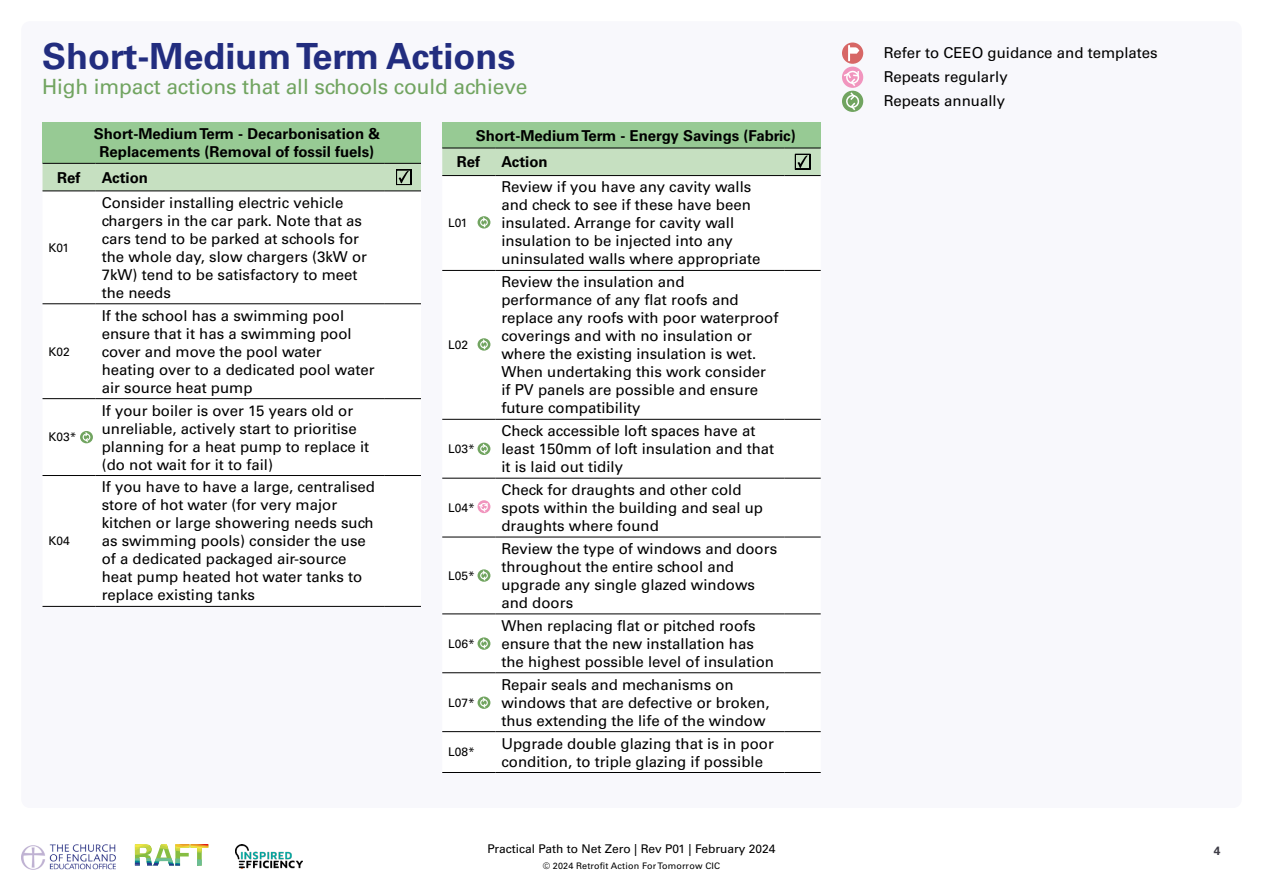
<style>
.page{position:relative;width:1263px;height:893px;background:#fff}
.page>*{position:absolute;margin:0;border:0;box-sizing:border-box;transform-origin:0 0}
.t1{font:700 36px "Univers LT Std";color:#222d7f}
.t2{font:21px "Univers LT Std";letter-spacing:-.005em;color:#71a460}
.t3{font:15px/18px "Univers LT Std";color:#000}
.t4{font:700 15px/18px "Univers LT Std";color:#000;text-align:center}
.t5{font:12px "Univers LT Std";color:#000}
.t6{font:700 12px "Univers LT Std";color:#3e3d47}
.t7{font:9px "Univers LT Std";letter-spacing:.02em;color:#000}
</style>
<div class="page">
<div style="left:21px;top:21px;width:1221px;height:787px;background:#f8f8fc;border-radius:9px"></div>
<svg style="left:135px;top:844px;width:73px;height:22px"></svg>
<img style="left:22px;top:844px;width:94px;height:26px">
<img style="left:236px;top:844px;width:66px;height:25px">
<div style="left:43px;top:122px;width:378px;height:41px;background:#97ca94"></div>
<svg style="left:43px;top:303px;width:378px;height:303px"></svg>
<hr style="left:385px;top:191px;width:36px;height:1px;background:#000">
<hr style="left:385px;top:304px;width:36px;height:1px;background:#000">
<hr style="left:385px;top:398px;width:36px;height:1px;background:#000">
<hr style="left:385px;top:475px;width:36px;height:1px;background:#000">
<hr style="left:385px;top:606px;width:36px;height:1px;background:#000">
<hr style="left:43px;top:191px;width:53px;height:1px;background:#000">
<hr style="left:96px;top:191px;width:289px;height:1px;background:#000">
<hr style="left:43px;top:304px;width:53px;height:1px;background:#000">
<hr style="left:96px;top:304px;width:289px;height:1px;background:#000">
<hr style="left:43px;top:398px;width:53px;height:1px;background:#000">
<hr style="left:96px;top:398px;width:289px;height:1px;background:#000">
<hr style="left:43px;top:475px;width:53px;height:1px;background:#000">
<hr style="left:96px;top:475px;width:289px;height:1px;background:#000">
<hr style="left:43px;top:606px;width:53px;height:1px;background:#000">
<hr style="left:96px;top:606px;width:289px;height:1px;background:#000">
<svg style="left:43px;top:163px;width:378px;height:28px"></svg>
<div style="left:442px;top:122px;width:379px;height:26px;background:#97ca94"></div>
<svg style="left:442px;top:176px;width:379px;height:557px"></svg>
<hr style="left:784px;top:270px;width:37px;height:1px;background:#000">
<hr style="left:784px;top:419px;width:37px;height:1px;background:#000">
<hr style="left:784px;top:478px;width:37px;height:1px;background:#000">
<hr style="left:784px;top:537px;width:37px;height:1px;background:#000">
<hr style="left:784px;top:614px;width:37px;height:1px;background:#000">
<hr style="left:784px;top:672px;width:37px;height:1px;background:#000">
<hr style="left:784px;top:731px;width:37px;height:1px;background:#000">
<hr style="left:784px;top:772px;width:37px;height:1px;background:#000">
<hr style="left:442px;top:270px;width:53px;height:1px;background:#000">
<hr style="left:495px;top:270px;width:289px;height:1px;background:#000">
<hr style="left:442px;top:419px;width:53px;height:1px;background:#000">
<hr style="left:495px;top:419px;width:289px;height:1px;background:#000">
<hr style="left:442px;top:478px;width:53px;height:1px;background:#000">
<hr style="left:495px;top:478px;width:289px;height:1px;background:#000">
<hr style="left:442px;top:537px;width:53px;height:1px;background:#000">
<hr style="left:495px;top:537px;width:289px;height:1px;background:#000">
<hr style="left:442px;top:614px;width:53px;height:1px;background:#000">
<hr style="left:495px;top:614px;width:289px;height:1px;background:#000">
<hr style="left:442px;top:672px;width:53px;height:1px;background:#000">
<hr style="left:495px;top:672px;width:289px;height:1px;background:#000">
<hr style="left:442px;top:731px;width:53px;height:1px;background:#000">
<hr style="left:495px;top:731px;width:289px;height:1px;background:#000">
<hr style="left:442px;top:772px;width:53px;height:1px;background:#000">
<hr style="left:495px;top:772px;width:289px;height:1px;background:#000">
<svg style="left:442px;top:148px;width:379px;height:28px"></svg>
<svg style="left:477px;top:500px;width:13px;height:13px"></svg>
<svg style="left:477px;top:502px;width:11px;height:11px"></svg>
<div style="left:842px;top:43px;width:21px;height:21px;background:#d76766;border-radius:50%"></div>
<svg style="left:848px;top:45px;width:11px;height:16px"></svg>
<div style="left:842px;top:91px;width:21px;height:21px;background:#71a460;border-radius:50%"></div>
<div style="left:842px;top:67px;width:21px;height:21px;background:#f195be;border-radius:50%"></div>
<svg style="left:842px;top:69px;width:18px;height:43px"></svg>
<svg style="left:80px;top:431px;width:13px;height:12px"></svg>
<div style="left:82px;top:433px;width:9px;height:8px;border:1px solid #fff;border-radius:50%"></div>
<svg style="left:84px;top:431px;width:5px;height:12px"></svg>
<svg style="left:477px;top:216px;width:13px;height:13px"></svg>
<div style="left:480px;top:219px;width:8px;height:7px;border:1px solid #fff;border-radius:50%"></div>
<svg style="left:481px;top:216px;width:6px;height:13px"></svg>
<svg style="left:477px;top:338px;width:13px;height:13px"></svg>
<div style="left:480px;top:341px;width:8px;height:7px;border:1px solid #fff;border-radius:50%"></div>
<svg style="left:481px;top:338px;width:6px;height:13px"></svg>
<svg style="left:477px;top:443px;width:13px;height:12px"></svg>
<div style="left:480px;top:445px;width:8px;height:8px;border:1px solid #fff;border-radius:50%"></div>
<svg style="left:481px;top:442px;width:6px;height:13px"></svg>
<svg style="left:477px;top:569px;width:13px;height:13px"></svg>
<div style="left:480px;top:572px;width:8px;height:7px;border:1px solid #fff;border-radius:50%"></div>
<svg style="left:481px;top:569px;width:6px;height:13px"></svg>
<svg style="left:477px;top:637px;width:13px;height:13px"></svg>
<div style="left:480px;top:640px;width:8px;height:7px;border:1px solid #fff;border-radius:50%"></div>
<svg style="left:481px;top:637px;width:6px;height:13px"></svg>
<svg style="left:477px;top:696px;width:13px;height:13px"></svg>
<div style="left:480px;top:699px;width:8px;height:8px;border:1px solid #fff;border-radius:50%"></div>
<svg style="left:481px;top:696px;width:6px;height:13px"></svg>
<h1 class="t1" style="left:42px;top:35px;width:475px">Short-Medium Term Actions</h1>
<h2 class="t2" style="left:42px;top:74px;width:487px">High impact actions that all schools could achieve</h2>
<p class="t4" style="left:94px;top:125px;width:288px">Short-Medium Term - Decarbonisation &amp;<br>Replacements (Removal of fossil fuels)</p>
<p class="t4" style="left:57px;top:168px;width:25px">Ref</p>
<p class="t4" style="left:102px;top:168px;width:48px">Action</p>
<p class="t5" style="left:49px;top:240px;width:22px">K01</p>
<p class="t5" style="left:49px;top:344px;width:23px">K02</p>
<p class="t5" style="left:49px;top:430px;width:30px">K03*</p>
<p class="t5" style="left:49px;top:534px;width:23px">K04</p>
<p class="t3" style="left:102px;top:194px;width:267px">Consider installing electric vehicle chargers in the car park. Note that as cars tend to be parked at schools for the whole day, slow chargers (3kW or<br>7kW) tend to be satisfactory to meet the needs</p>
<p class="t3" style="left:102px;top:306px;width:274px">If the school has a swimming pool ensure that it has a swimming pool cover and move the pool water heating over to a dedicated pool water air source heat pump</p>
<p class="t3" style="left:102px;top:401px;width:269px">If your boiler is over 15 years old or unreliable, actively start to prioritise planning for a heat pump to replace it (do not wait for it to fail)</p>
<p class="t3" style="left:102px;top:478px;width:275px">If you have to have a large, centralised store of hot water (for very major kitchen or large showering needs such as swimming pools) consider the use of a dedicated packaged air-source heat pump heated hot water tanks to replace existing tanks</p>
<p class="t4" style="left:457px;top:122px;width:340px;line-height:26.5px;text-align:left;text-indent:19px">Short-Medium Term - Energy Savings (Fabric)<br>Ref</p>
<p class="t4" style="left:501px;top:153px;width:48px">Action</p>
<p class="t5" style="left:448px;top:216px;width:21px">L01</p>
<p class="t5" style="left:448px;top:338px;width:22px">L02</p>
<p class="t5" style="left:448px;top:442px;width:28px">L03*</p>
<p class="t5" style="left:448px;top:501px;width:28px">L04*</p>
<p class="t5" style="left:448px;top:568px;width:28px">L05*</p>
<p class="t5" style="left:448px;top:636px;width:28px">L06*</p>
<p class="t5" style="left:448px;top:695px;width:28px">L07*</p>
<p class="t3" style="left:501px;top:178px;width:260px">Review if you have any cavity walls and check to see if these have been insulated. Arrange for cavity wall insulation to be injected into any uninsulated walls where appropriate</p>
<p class="t3" style="left:501px;top:273px;width:278px">Review the insulation and performance of any flat roofs and replace any roofs with poor waterproof coverings and with no insulation or where the existing insulation is wet.<br>When undertaking this work consider if PV panels are possible and ensure future compatibility</p>
<p class="t3" style="left:501px;top:422px;width:274px">Check accessible loft spaces have at least 150mm of loft insulation and that it is laid out tidily</p>
<p class="t3" style="left:501px;top:481px;width:263px">Check for draughts and other cold spots within the building and seal up draughts where found</p>
<p class="t3" style="left:501px;top:540px;width:277px">Review the type of windows and doors throughout the entire school and upgrade any single glazed windows and doors</p>
<p class="t3" style="left:501px;top:616px;width:274px">When replacing flat or pitched roofs ensure that the new installation has the highest possible level of insulation</p>
<p class="t3" style="left:501px;top:675px;width:270px">Repair seals and mechanisms on windows that are defective or broken, thus extending the life of the window</p>
<p class="t5" style="left:448px;top:745px;width:28px">L08*</p>
<p class="t3" style="left:501px;top:734px;width:274px">Upgrade double glazing that is in poor condition, to triple glazing if possible</p>
<p class="t5" style="left:487px;top:841px;width:289px">Practical Path to Net Zero | Rev P01 | February 2024</p>
<p class="t7" style="left:543px;top:861px;width:179px">© 2024 Retrofit Action For Tomorrow CIC</p>
<p class="t3" style="left:884px;top:40px;width:275px;line-height:24.2px">Refer to CEEO guidance and templates<br>Repeats regularly<br>Repeats annually</p>
<p class="t6" style="left:1214px;top:843px;width:8px">4</p>
</div>
